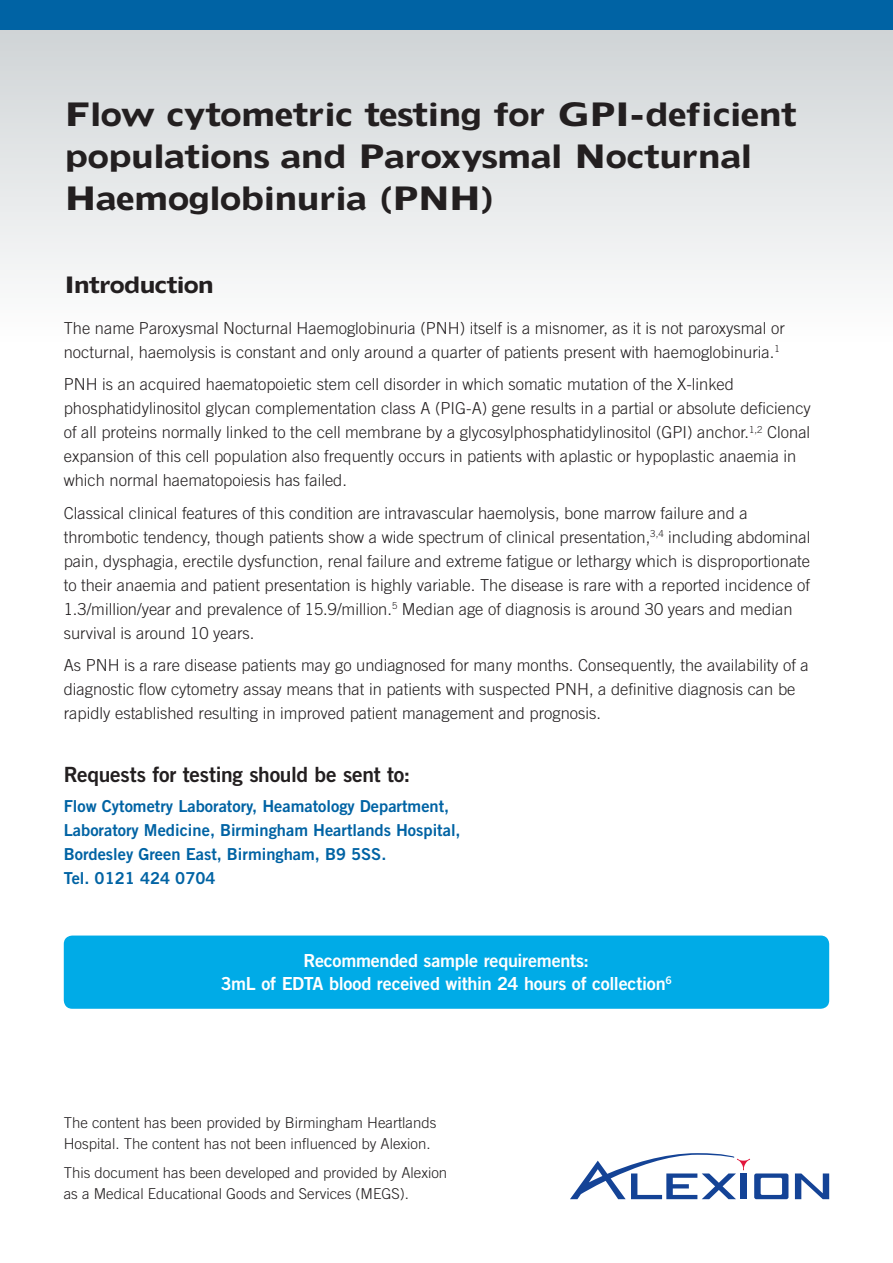
<style>
.page{position:relative;width:893px;height:1263px;background:#fff}
.page>*{position:absolute;margin:0;border:0;box-sizing:border-box;transform-origin:0 0}
.t1{font:700 30px/42px "Doric LT Std";letter-spacing:-.075em;color:#231f20}
.t2{font:21px "Trade Gothic LT Std Bd 2";letter-spacing:-.01em;color:#231f20}
.t3{font:700 21px "Doric LT Std";letter-spacing:-.1em;color:#231f20}
.t4{font:18px/23.2px "Trade Gothic LT Std Bd 2";letter-spacing:-.015em;color:#fff;text-align:center}
.t5{font:300 16.5px/24px "Trade Gothic LT Std";color:#231f20}
.t6{font:16.5px/24px "Trade Gothic LT Std Bd 2";color:#0063a4}
.t7{font:300 15px/21px "Trade Gothic LT Std";color:#231f20}
</style>
<div class="page">
<div style="left:0;top:0;width:893px;height:631px;background:linear-gradient(to bottom,#d7dbdd,#fff)"></div>
<div style="left:64px;top:935px;width:765px;height:74px;background:#00abe7;border-radius:9px"></div>
<svg style="left:795px;top:1173px;width:34px;height:26px"></svg>
<svg style="left:570px;top:1153px;width:218px;height:46px"></svg>
<div style="left:0;top:0;width:893px;height:30px;background:#0063a4"></div>
<h1 class="t1" style="left:64px;top:93px;width:735px">Flow cytometric testing for GPI-deficient populations and Paroxysmal Nocturnal<br>Haemoglobinuria (PNH)</h1>
<p class="t3" style="left:64px;top:268px;width:153px">Introduction</p>
<p class="t5" style="left:64px;top:316px;width:723px">The name Paroxysmal Nocturnal Haemoglobinuria (PNH) itself is a misnomer, as it is not paroxysmal or nocturnal, haemolysis is constant and only around a quarter of patients present with haemoglobinuria.<sup>1</sup></p>
<p class="t5" style="left:64px;top:372px;width:749px">PNH is an acquired haematopoietic stem cell disorder in which somatic mutation of the X-linked phosphatidylinositol glycan complementation class A (PIG-A) gene results in a partial or absolute deficiency of all proteins normally linked to the cell membrane by a glycosylphosphatidylinositol (GPI) anchor.<sup>1,2</sup> Clonal expansion of this cell population also frequently occurs in patients with aplastic or hypoplastic anaemia in which normal haematopoiesis has failed.</p>
<p class="t5" style="left:64px;top:501px;width:748px">Classical clinical features of this condition are intravascular haemolysis, bone marrow failure and a thrombotic tendency, though patients show a wide spectrum of clinical presentation,<sup>3,4</sup> including abdominal pain, dysphagia, erectile dysfunction, renal failure and extreme fatigue or lethargy which is disproportionate to their anaemia and patient presentation is highly variable. The disease is rare with a reported incidence of 1.3/million/year and prevalence of 15.9/million.<sup>5</sup> Median age of diagnosis is around 30 years and median survival is around 10 years.</p>
<p class="t5" style="left:64px;top:653px;width:746px">As PNH is a rare disease patients may go undiagnosed for many months. Consequently, the availability of a diagnostic flow cytometry assay means that in patients with suspected PNH, a definitive diagnosis can be rapidly established resulting in improved patient management and prognosis.</p>
<p class="t2" style="left:64px;top:761px;width:348px">Requests for testing should be sent to:</p>
<p class="t6" style="left:64px;top:794px;width:398px">Flow Cytometry Laboratory, Heamatology Department, Laboratory Medicine, Birmingham Heartlands Hospital, Bordesley Green East, Birmingham, B9 5SS.<br>Tel. 0121 424 0704</p>
<p class="t4" style="left:221px;top:949px;width:452px">Recommended sample requirements:<br>3mL of EDTA blood received within 24 hours of collection<sup>6</sup></p>
<p class="t7" style="left:64px;top:1112px;width:374px">The content has been provided by Birmingham Heartlands<br>Hospital. The content has not been influenced by Alexion.</p>
<p class="t7" style="left:64px;top:1162px;width:385px">This document has been developed and provided by Alexion as a Medical Educational Goods and Services (MEGS).</p>
</div>
